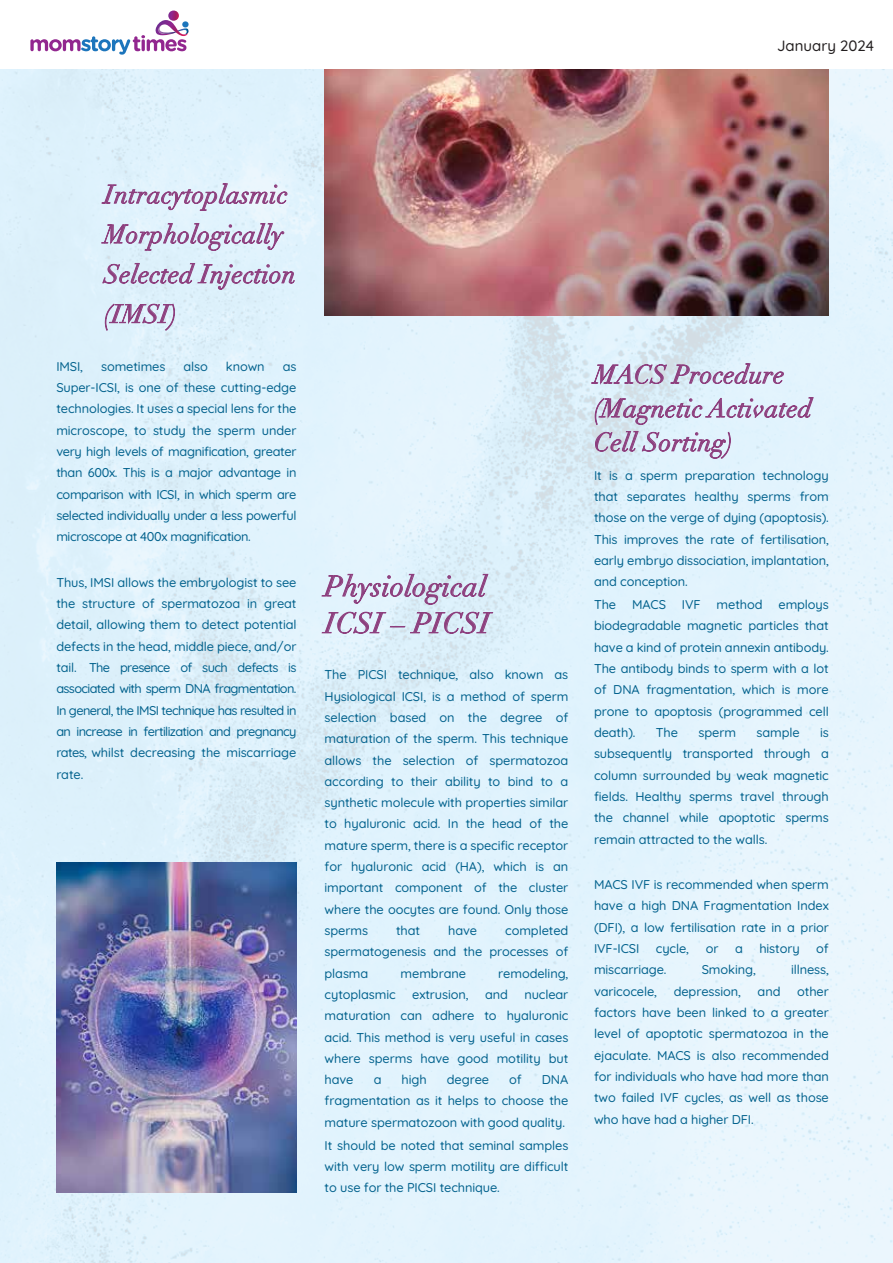
<style>
.page{position:relative;width:893px;height:1263px;background:#e1f3fd}
.page>*{position:absolute;margin:0;border:0;box-sizing:border-box;transform-origin:0 0}
.t1{font:italic 28.5px/36.9px "Didot";letter-spacing:.015em;color:#8d3f7e}
.t2{font:italic 25.5px/39.9px "Didot";letter-spacing:.015em;color:#8d3f7e}
.t3{font:300 15px "Quicksand";color:#231f20}
.t4{font:300 12.75px/21.3px "Quicksand";letter-spacing:-.01em;color:#04638e;text-align:justify}
</style>
<div class="page">
<svg style="left:102px;top:183px;width:185px;height:28px"></svg>
<svg style="left:101px;top:223px;width:183px;height:28px"></svg>
<svg style="left:102px;top:263px;width:193px;height:27px"></svg>
<svg style="left:105px;top:302px;width:70px;height:29px"></svg>
<svg style="left:322px;top:574px;width:166px;height:31px"></svg>
<svg style="left:322px;top:612px;width:171px;height:22px"></svg>
<svg style="left:591px;top:316px;width:223px;height:109px"></svg>
<svg style="left:595px;top:431px;width:136px;height:28px"></svg>
<img style="left:325px;top:68px;width:503px;height:248px">
<img style="left:56px;top:863px;width:240px;height:329px">
<div style="left:0;top:0;width:893px;height:68px;background:#fff"></div>
<svg style="left:30px;top:11px;width:159px;height:44px"></svg>
<p class="t3" style="left:777px;top:34px;width:99px">January 2024</p>
<h2 class="t2" style="left:104px;top:175px;width:193px">Intracytoplasmic<br>Morphologically<br>Selected Injection (IMSI)</h2>
<p class="t4" style="left:56px;top:354px;width:28px">IMSI,</p>
<p class="t4" style="left:101px;top:354px;width:66px">sometimes</p>
<p class="t4" style="left:183px;top:354px;width:26px">also</p>
<p class="t4" style="left:226px;top:354px;width:40px">known</p>
<p class="t4" style="left:56px;top:354px;width:242px;text-indent:226px">as Super-ICSI, is one of these cutting-edge technologies. It uses a special lens for the microscope, to study the sperm under very high levels of magnification, greater than 600x. This is a major advantage in comparison with ICSI, in which sperm are selected individually under a less powerful microscope at 400x magnification.</p>
<p class="t4" style="left:56px;top:570px;width:242px">Thus, IMSI allows the embryologist to see the structure of spermatozoa in great detail, allowing them to detect potential defects in the head, middle piece, and/or tail. The presence of such defects is associated with sperm DNA fragmentation.<br>In general, the IMSI technique has resulted in an increase in fertilization and pregnancy rates, whilst decreasing the miscarriage rate.</p>
<h1 class="t1" style="left:325px;top:568px;width:167px">Physiological<br>ICSI – PICSI</h1>
<p class="t4" style="left:325px;top:663px;width:245px">The PICSI technique, also known as Hysiological ICSI, is a method of sperm selection based on the degree of maturation of the sperm. This technique allows the selection of spermatozoa according to their ability to bind to a synthetic molecule with properties similar to hyaluronic acid. In the head of the mature sperm, there is a specific receptor for hyaluronic acid (HA), which is an important component of the cluster where the oocytes are found. Only those sperms</p>
<p class="t4" style="left:325px;top:918px;width:245px;text-indent:181px">completed spermatogenesis and the processes of plasma</p>
<p class="t4" style="left:396px;top:918px;width:26px">that</p>
<p class="t4" style="left:448px;top:918px;width:30px">have</p>
<p class="t4" style="left:401px;top:961px;width:67px">membrane</p>
<p class="t4" style="left:498px;top:961px;width:72px">remodeling,</p>
<p class="t4" style="left:325px;top:982px;width:245px;text-indent:200px">nuclear maturation can adhere to hyaluronic acid. This method is very useful in cases where sperms have good motility but have</p>
<p class="t4" style="left:325px;top:982px;width:73px">cytoplasmic</p>
<p class="t4" style="left:412px;top:982px;width:58px">extrusion,</p>
<p class="t4" style="left:485px;top:982px;width:24px">and</p>
<p class="t4" style="left:374px;top:1068px;width:9px">a</p>
<p class="t4" style="left:402px;top:1068px;width:27px">high</p>
<p class="t4" style="left:447px;top:1068px;width:44px">degree</p>
<p class="t4" style="left:509px;top:1068px;width:14px">of</p>
<p class="t4" style="left:325px;top:1068px;width:245px;text-indent:217px">DNA fragmentation as it helps to choose the mature spermatozoon with good quality.</p>
<p class="t4" style="left:325px;top:1133px;width:245px">It should be noted that seminal samples with very low sperm motility are difficult to use for the PICSI technique.</p>
<h2 class="t2" style="left:594px;top:358px;width:219px;line-height:33.9px">MACS Procedure (Magnetic Activated<br>Cell Sorting)</h2>
<p class="t4" style="left:594px;top:463px;width:236px">It is a sperm preparation technology that separates healthy sperms from those on the verge of dying (apoptosis).<br>This improves the rate of fertilisation, early embryo dissociation, implantation, and conception.</p>
<p class="t4" style="left:594px;top:593px;width:236px">The MACS IVF method employs biodegradable magnetic particles that have a kind of protein annexin antibody.<br>The antibody binds to sperm with a lot of DNA fragmentation, which is more prone to apoptosis (programmed cell death).</p>
<p class="t4" style="left:656px;top:720px;width:24px">The</p>
<p class="t4" style="left:699px;top:720px;width:39px">sperm</p>
<p class="t4" style="left:756px;top:720px;width:45px">sample</p>
<p class="t4" style="left:594px;top:720px;width:236px;text-indent:226px">is subsequently transported through a column surrounded by weak magnetic fields. Healthy sperms travel through the channel while apoptotic sperms remain attracted to the walls.</p>
<p class="t4" style="left:594px;top:873px;width:236px">MACS IVF is recommended when sperm have a high DNA Fragmentation Index (DFI), a low fertilisation rate in a prior IVF-ICSI</p>
<p class="t4" style="left:656px;top:937px;width:35px">cycle,</p>
<p class="t4" style="left:706px;top:937px;width:14px">or</p>
<p class="t4" style="left:735px;top:937px;width:9px">a</p>
<p class="t4" style="left:759px;top:937px;width:42px">history</p>
<p class="t4" style="left:816px;top:937px;width:14px">of</p>
<p class="t4" style="left:594px;top:958px;width:74px">miscarriage.</p>
<p class="t4" style="left:702px;top:958px;width:56px">Smoking,</p>
<p class="t4" style="left:791px;top:958px;width:39px">illness,</p>
<p class="t4" style="left:594px;top:979px;width:65px">varicocele,</p>
<p class="t4" style="left:674px;top:979px;width:69px">depression,</p>
<p class="t4" style="left:758px;top:979px;width:24px">and</p>
<p class="t4" style="left:594px;top:979px;width:236px;text-indent:203px">other factors have been linked to a greater level of apoptotic spermatozoa in the ejaculate. MACS is also recommended for individuals who have had more than two failed IVF cycles, as well as those who have had a higher DFI.</p>
</div>
